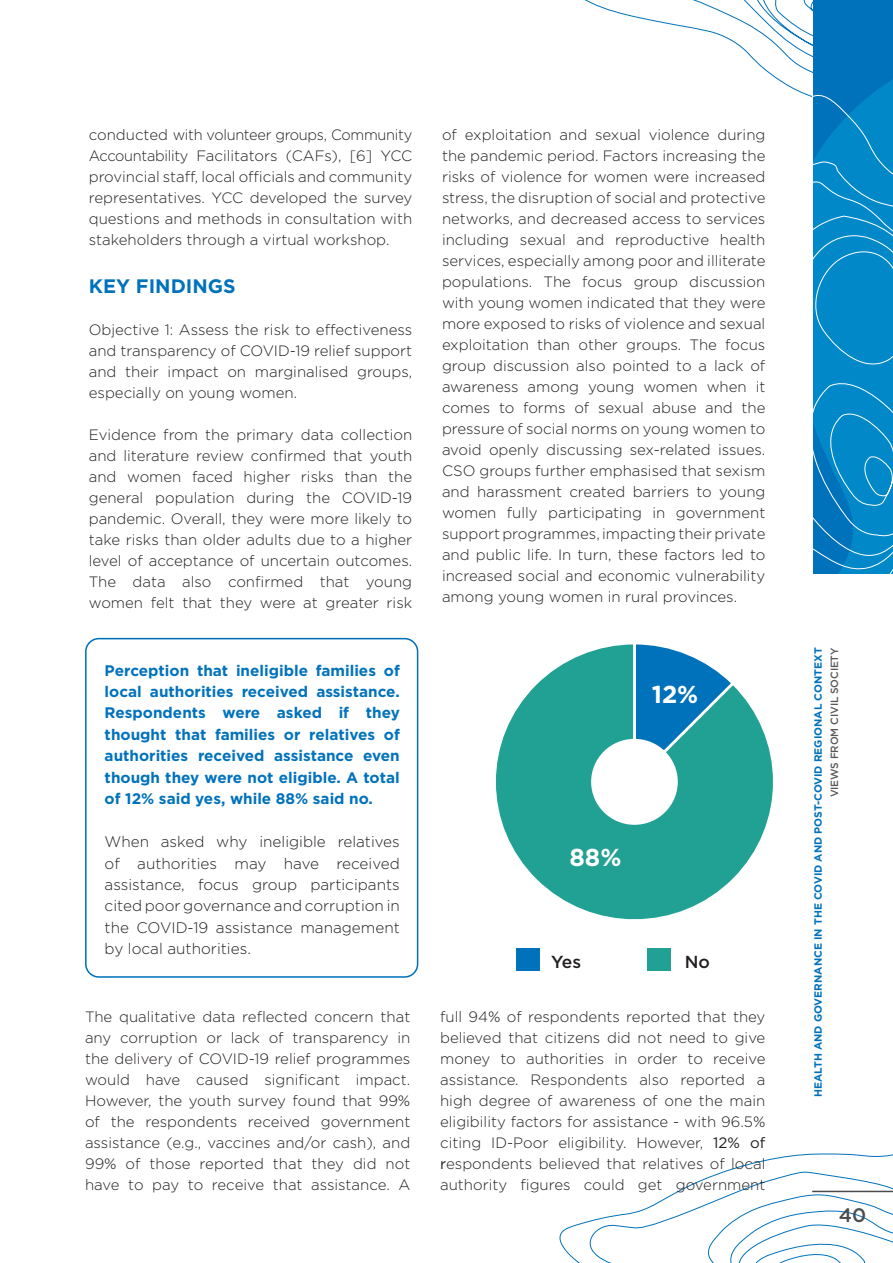
<style>
.page{position:relative;width:893px;height:1263px;background:#fff}
.page>*{position:absolute;margin:0;border:0;box-sizing:border-box;transform-origin:0 0}
.t1{font:700 24.45px "Gotham";color:#fff}
.t2{font:700 19.5px "Gotham";color:#0072bc}
.t3{font:500 19.5px "Gotham";color:#4b4c4d}
.t4{font:500 17.4px "Gotham";color:#231f20}
.t5{font:700 15.3px/21.5px "Gotham";color:#0072bc;text-align:justify}
.t6{font:300 15.3px/21.5px "Gotham";color:#231f20;text-align:justify}
.t7{font:300 15px/21px "Gotham";color:#231f20;text-align:justify}
.t8{font:700 10.5px "Gotham";color:#0072bc}
.t9{font:500 10.5px "Gotham";letter-spacing:-.01em;color:#57585a}
.s1{font-weight:400}
</style>
<div class="page">
<svg style="left:559px;top:1153px;width:334px;height:110px"></svg>
<svg style="left:584px;top:0;width:309px;height:574px"></svg>
<hr style="left:812px;top:1191px;width:81px;height:1px;background:#4b4c4d">
<svg style="left:496px;top:644px;width:277px;height:276px"></svg>
<div style="left:516px;top:948px;width:23px;height:23px;background:#0072bc"></div>
<div style="left:647px;top:948px;width:23px;height:23px;background:#21a193"></div>
<div style="left:85px;top:638px;width:333px;height:340px;border:2px solid #0072bc;border-radius:13px"></div>
<p class="t7" style="left:89px;top:123px;width:325px">conducted with volunteer groups, Community Accountability Facilitators (CAFs), [6] YCC provincial staff, local officials and community representatives. YCC developed the survey questions and methods in consultation with stakeholders through a virtual workshop.</p>
<h2 class="t2" style="left:89px;top:273px;width:148px">KEY FINDINGS</h2>
<p class="t7" style="left:89px;top:319px;width:325px">Objective 1: Assess the risk to effectiveness and transparency of COVID-19 relief support and their impact on marginalised groups, especially on young women.</p>
<p class="t7" style="left:89px;top:424px;width:325px">Evidence from the primary data collection and literature review confirmed that youth and women faced higher risks than the general population during the COVID-19 pandemic. Overall, they were more likely to take risks than older adults due to a higher level of acceptance of uncertain outcomes.<br>The data also confirmed that young women felt that they were at greater risk</p>
<p class="t5" style="left:105px;top:659px;width:297px">Perception that ineligible families of local authorities received assistance.<br>Respondents were asked if they thought that families or relatives of authorities received assistance even though they were not eligible. A total of 12% said yes, while 88% said no.</p>
<p class="t6" style="left:105px;top:831px;width:297px">When asked why ineligible relatives of authorities may have received assistance, focus group participants cited poor governance and corruption in the COVID-19 assistance management by local authorities.</p>
<p class="t7" style="left:442px;top:123px;width:325px">of exploitation and sexual violence during the pandemic period. Factors increasing the risks of violence for women were increased stress, the disruption of social and protective networks, and decreased access to services including sexual and reproductive health services, especially among poor and illiterate populations. The focus group discussion with young women indicated that they were more exposed to risks of violence and sexual exploitation than other groups. The focus group discussion also pointed to a lack of awareness among young women when it comes to forms of sexual abuse and the pressure of social norms on young women to avoid openly discussing sex-related issues.<br>CSO groups further emphasised that sexism and harassment created barriers to young women fully participating in government support programmes, impacting their private and public life. In turn, these factors led to increased social and economic vulnerability among young women in rural provinces.</p>
<h1 class="t1" style="left:652px;top:678px;width:48px">12%</h1>
<h1 class="t1" style="left:569px;top:841px;width:53px">88%</h1>
<p class="t4" style="left:551px;top:950px;width:31px">Yes</p>
<p class="t4" style="left:685px;top:950px;width:27px">No</p>
<p class="t7" style="left:85px;top:1006px;width:327px">The qualitative data reflected concern that any corruption or lack of transparency in the delivery of COVID-19 relief programmes would have caused significant impact.<br>However, the youth survey found that 99% of the respondents received government assistance (e.g., vaccines and/or cash), and 99% of those reported that they did not have to pay to receive that assistance. A</p>
<p class="t7" style="left:440px;top:1006px;width:327px">full 94% of respondents reported that they believed that citizens did not need to give money to authorities in order to receive assistance. Respondents also reported a high degree of awareness of one the main eligibility factors for assistance - with 96.5% citing ID-Poor eligibility. However, <span class="s1">12% of r</span>espondents believed that relatives of local authority figures could get government</p>
<p class="t8" style="left:811px;top:1097px;width:451px;rotate:-90deg">HEALTH AND GOVERNANCE IN THE COVID AND POST-COVID REGIONAL CONTEXT</p>
<p class="t9" style="left:828px;top:797px;width:151px;rotate:-90deg">VIEWS FROM CIVIL SOCIETY</p>
<h2 class="t3" style="left:839px;top:1202px;width:29px">40</h2>
</div>
